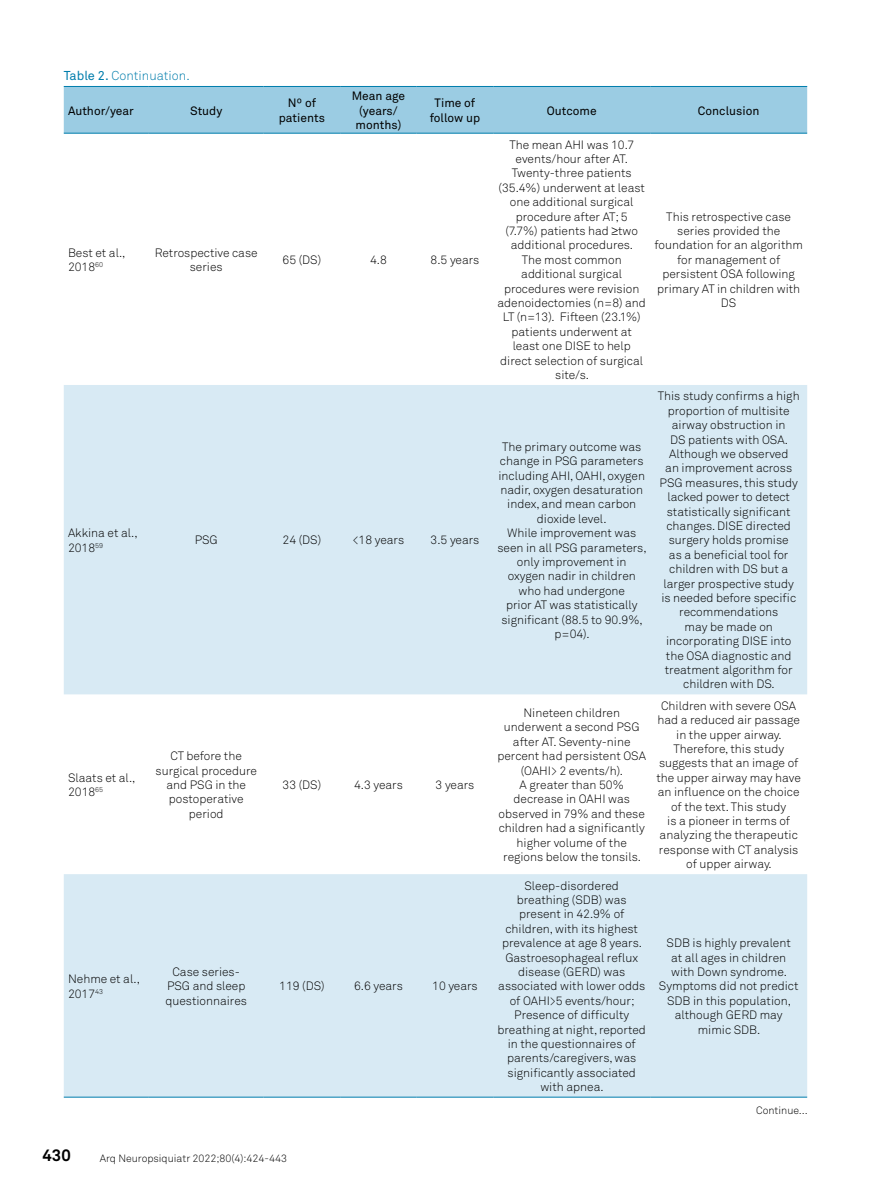
<style>
.page{position:relative;width:893px;height:1191px;background:#fff}
.page>*{position:absolute;margin:0;border:0;box-sizing:border-box;transform-origin:0 0}
.t1{font:700 16.5px "Akkurat Pro";color:#000}
.t2{font:12.75px "Akkurat Light Pro";color:#007dac}
.t3{font:12px/14.4px "Akkurat Light Pro";color:#000;text-align:center}
.t4{font:12px/14.4px "Akkurat Pro";color:#000;text-align:center}
.t5{font:10.5px "Akkurat Light Pro";color:#000}
.s1{font-family:"Akkurat Pro"}
</style>
<div class="page">
<div style="left:64px;top:87px;width:743px;height:46px;background:#9bcce3"></div>
<svg style="left:64px;top:385px;width:743px;height:711px;fill:#d8eaf4"></svg>
<hr style="left:64px;top:86px;width:85px;height:1px;background:#007dac">
<hr style="left:149px;top:86px;width:115px;height:1px;background:#007dac">
<hr style="left:264px;top:86px;width:76px;height:1px;background:#007dac">
<hr style="left:340px;top:86px;width:77px;height:1px;background:#007dac">
<hr style="left:417px;top:86px;width:76px;height:1px;background:#007dac">
<hr style="left:493px;top:86px;width:157px;height:1px;background:#007dac">
<hr style="left:650px;top:86px;width:157px;height:1px;background:#007dac">
<hr style="left:64px;top:133px;width:85px;height:1px;background:#007dac">
<hr style="left:149px;top:133px;width:115px;height:1px;background:#007dac">
<hr style="left:264px;top:133px;width:76px;height:1px;background:#007dac">
<hr style="left:340px;top:133px;width:77px;height:1px;background:#007dac">
<hr style="left:417px;top:133px;width:76px;height:1px;background:#007dac">
<hr style="left:493px;top:133px;width:157px;height:1px;background:#007dac">
<hr style="left:650px;top:133px;width:157px;height:1px;background:#007dac">
<hr style="left:64px;top:1096px;width:85px;height:1px;background:#007dac">
<hr style="left:149px;top:1096px;width:115px;height:1px;background:#007dac">
<hr style="left:264px;top:1096px;width:76px;height:1px;background:#007dac">
<hr style="left:340px;top:1096px;width:77px;height:1px;background:#007dac">
<hr style="left:417px;top:1096px;width:76px;height:1px;background:#007dac">
<hr style="left:493px;top:1096px;width:157px;height:1px;background:#007dac">
<hr style="left:650px;top:1096px;width:157px;height:1px;background:#007dac">
<p class="t2" style="left:64px;top:68px;width:127px"><span class="s1">Table 2.</span> Continuation.</p>
<p class="t4" style="left:68px;top:103px;width:67px">Author/year</p>
<p class="t4" style="left:190px;top:103px;width:34px">Study</p>
<p class="t4" style="left:279px;top:96px;width:48px">Nº of patients</p>
<p class="t4" style="left:352px;top:89px;width:55px">Mean age (years/ months)</p>
<p class="t4" style="left:430px;top:96px;width:52px">Time of follow up</p>
<p class="t4" style="left:547px;top:103px;width:51px">Outcome</p>
<p class="t4" style="left:698px;top:103px;width:63px">Conclusion</p>
<p class="t3" style="left:68px;top:245px;width:59px;text-align:left">Best et al.,<br>2018<sup>60</sup></p>
<p class="t3" style="left:155px;top:245px;width:104px">Retrospective case series</p>
<p class="t3" style="left:283px;top:253px;width:40px">65 (DS)</p>
<p class="t3" style="left:370px;top:253px;width:18px">4.8</p>
<p class="t3" style="left:431px;top:253px;width:50px">8.5 years</p>
<p class="t3" style="left:68px;top:526px;width:71px;text-align:left">Akkina et al.,<br>2018<sup>59</sup></p>
<p class="t3" style="left:195px;top:533px;width:25px">PSG</p>
<p class="t3" style="left:283px;top:533px;width:40px">24 (DS)</p>
<p class="t3" style="left:353px;top:533px;width:53px">&lt;18 years</p>
<p class="t3" style="left:431px;top:533px;width:50px">3.5 years</p>
<p class="t3" style="left:68px;top:770px;width:69px;text-align:left">Slaats et al.,<br>2018<sup>65</sup></p>
<p class="t3" style="left:156px;top:749px;width:103px">CT before the surgical procedure and PSG in the postoperative period</p>
<p class="t3" style="left:283px;top:778px;width:40px">33 (DS)</p>
<p class="t3" style="left:354px;top:778px;width:50px">4.3 years</p>
<p class="t3" style="left:436px;top:778px;width:40px">3 years</p>
<p class="t3" style="left:68px;top:972px;width:73px;text-align:left">Nehme et al.,<br>2017<sup>43</sup></p>
<p class="t3" style="left:165px;top:964px;width:83px">Case series-<br>PSG and sleep questionnaires</p>
<p class="t3" style="left:279px;top:979px;width:47px">119 (DS)</p>
<p class="t3" style="left:354px;top:979px;width:50px">6.6 years</p>
<p class="t3" style="left:432px;top:979px;width:47px">10 years</p>
<h1 class="t1" style="left:43px;top:1145px;width:30px">430</h1>
<p class="t5" style="left:100px;top:1151px;width:189px">Arq Neuropsiquiatr 2022;80(4):424-443</p>
<p class="t3" style="left:497px;top:137px;width:150px">The mean AHI was 10.7 events/hour after AT.<br>Twenty-three patients (35.4%) underwent at least one additional surgical procedure after AT; 5<br>(7.7%) patients had ≥two additional procedures.<br>The most common additional surgical procedures were revision adenoidectomies (n=8) and<br>LT (n=13). Fifteen (23.1%) patients underwent at least one DISE to help direct selection of surgical site/s.</p>
<p class="t3" style="left:497px;top:439px;width:151px">The primary outcome was change in PSG parameters including AHI, OAHI, oxygen nadir, oxygen desaturation index, and mean carbon dioxide level.<br>While improvement was seen in all PSG parameters, only improvement in oxygen nadir in children who had undergone<br>prior AT was statistically significant (88.5 to 90.9%, p=04).</p>
<p class="t3" style="left:654px;top:209px;width:150px">This retrospective case series provided the foundation for an algorithm for management of persistent OSA following primary AT in children with<br>DS</p>
<p class="t3" style="left:658px;top:389px;width:143px">This study confirms a high proportion of multisite airway obstruction in<br>DS patients with OSA.<br>Although we observed<br>an improvement across<br>PSG measures, this study lacked power to detect statistically significant changes. DISE directed surgery holds promise<br>as a beneficial tool for children with DS but a larger prospective study is needed before specific recommendations<br>may be made on incorporating DISE into the OSA diagnostic and treatment algorithm for children with DS.</p>
<p class="t3" style="left:497px;top:706px;width:150px">Nineteen children underwent a second PSG after AT. Seventy-nine percent had persistent OSA (OAHI&gt; 2 events/h).<br>A greater than 50% decrease in OAHI was observed in 79% and these children had a significantly higher volume of the regions below the tonsils.</p>
<p class="t3" style="left:656px;top:698px;width:146px">Children with severe OSA had a reduced air passage in the upper airway.<br>Therefore, this study suggests that an image of the upper airway may have an influence on the choice of the text. This study<br>is a pioneer in terms of analyzing the therapeutic response with CT analysis of upper airway.</p>
<p class="t3" style="left:497px;top:878px;width:150px">Sleep-disordered breathing (SDB) was present in 42.9% of children, with its highest prevalence at age 8 years.<br>Gastroesophageal reflux disease (GERD) was associated with lower odds of OAHI&gt;5 events/hour;<br>Presence of difficulty breathing at night, reported in the questionnaires of parents/caregivers, was significantly associated with apnea.</p>
<p class="t3" style="left:659px;top:936px;width:141px">SDB is highly prevalent<br>at all ages in children with Down syndrome.<br>Symptoms did not predict<br>SDB in this population, although GERD may mimic SDB.</p>
<p class="t5" style="left:756px;top:1104px;width:53px">Continue…</p>
</div>
